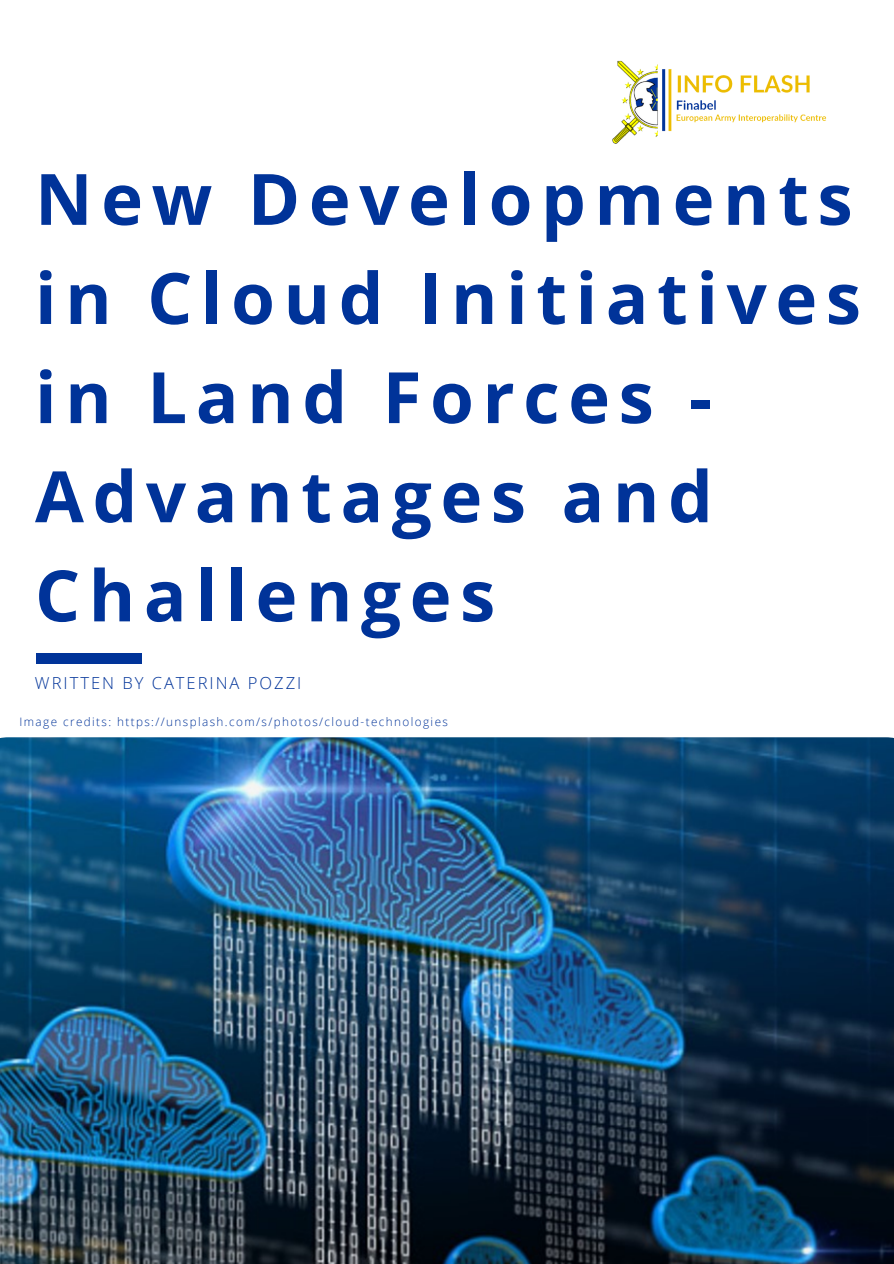
<style>
.page{position:relative;width:894px;height:1264px;background:#fff}
.page>*{position:absolute;margin:0;border:0;box-sizing:border-box;transform-origin:0 0}
.t1{font:700 70.95px/99.1px "Open Sans";letter-spacing:.12em;color:#039}
.t2{font:300 16.5px "Open Sans";letter-spacing:.12em;color:#039}
.t3{font:300 11.7px "Open Sans";letter-spacing:.12em;color:#039}
</style>
<div class="page">
<div style="left:36px;top:653px;width:106px;height:10px;background:#039"></div>
<img style="left:612px;top:60px;width:214px;height:84px">
<img style="left:0;top:737px;width:893px;height:526px">
<p class="t1" style="left:35px;top:148px;width:827px">New Developments in Cloud Initiatives in Land Forces -<br>Advantages and<br>Challenges</p>
<p class="t2" style="left:35px;top:671px;width:268px">WRITTEN BY CATERINA POZZI</p>
<p class="t3" style="left:20px;top:713px;width:430px">Image credits: https://unsplash.com/s/photos/cloud-technologies</p>
</div>
